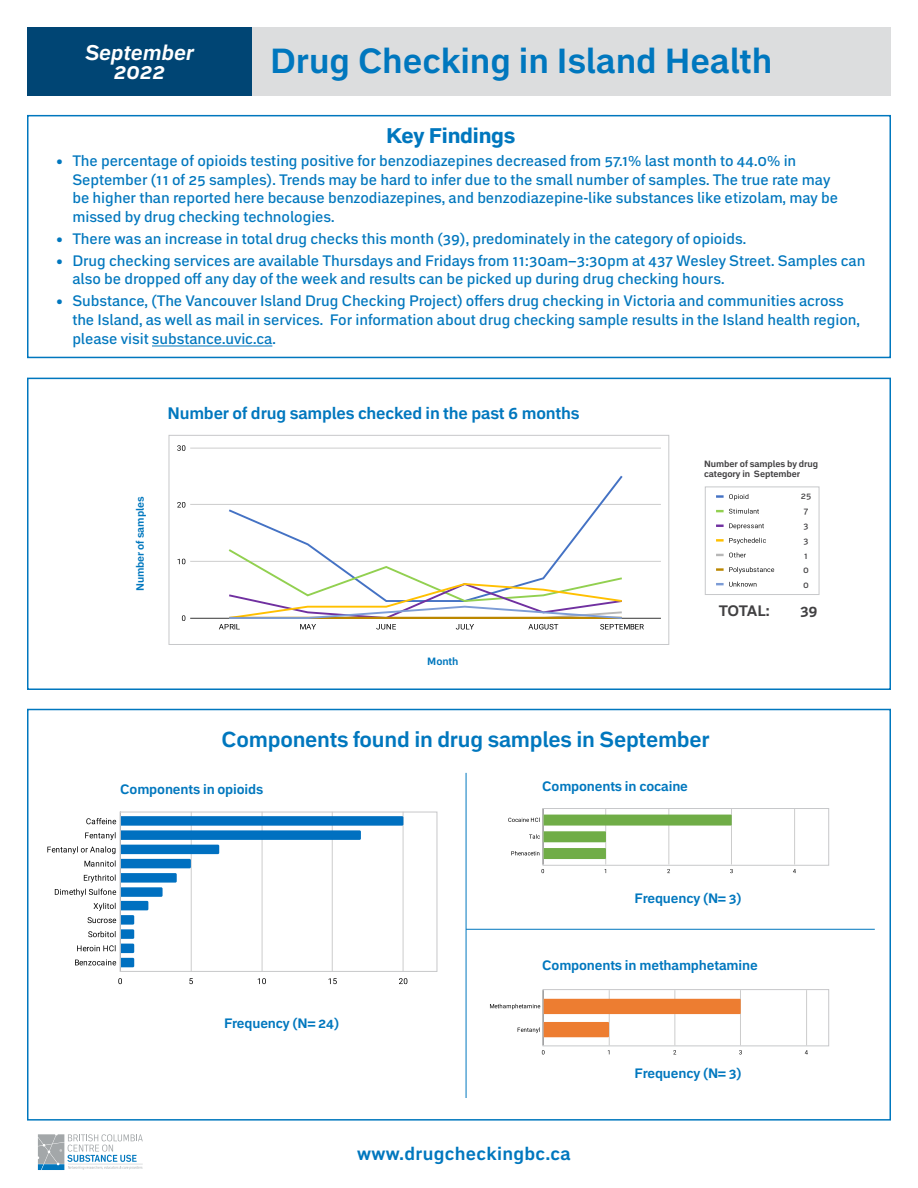
<style>
.page{position:relative;width:918px;height:1188px;background:#fff}
.page>*{position:absolute;margin:0;border:0;box-sizing:border-box;transform-origin:0 0}
.t1{font:700 34.5px "Embarcadero MVB Pro";color:#0077be}
.t2{font:700 21.45px "Embarcadero MVB Pro";letter-spacing:-.01em;color:#0077be}
.t3{font:italic 700 21px/19.5px "Embarcadero MVB Pro";color:#fff;text-align:center}
.t4{font:700 expanded 21px "Embarcadero MVB Pro";letter-spacing:-.01em;color:#0077be}
.t5{font:700 18px "Embarcadero MVB Pro";letter-spacing:.02em;color:#0077be}
.t6{font:700 16.5px "Embarcadero MVB Pro";letter-spacing:-.01em;color:#0077be}
.t7{font:500 15px/18.8px "Embarcadero MVB Pro";letter-spacing:-.005em;color:#0077be}
.t8{font:700 15px "Embarcadero MVB Pro";letter-spacing:-.035em;color:#414042}
.t9{font:700 13.5px "Embarcadero MVB Pro";letter-spacing:-.01em;color:#0077be}
.t10{font:700 10.5px "Embarcadero MVB Pro";letter-spacing:-.01em;color:#0077be}
.t11{font:700 9px/10.5px "Embarcadero MVB Pro";letter-spacing:-.01em;color:#414042}
.t12{font:500 9px/14.9px "Embarcadero MVB Pro";color:#414042}
</style>
<div class="page">
<hr style="left:152px;top:346px;width:120px;height:1px;background:#0077be">
<hr style="left:190px;top:618px;width:471px;height:1px;background:#333">
<hr style="left:190px;top:561px;width:471px;height:1px;background:#ccc">
<hr style="left:190px;top:504px;width:471px;height:1px;background:#ccc">
<hr style="left:190px;top:448px;width:471px;height:1px;background:#ccc">
<svg style="left:229px;top:475px;width:394px;height:72px"></svg>
<svg style="left:227px;top:547px;width:397px;height:71px"></svg>
<svg style="left:182px;top:615px;width:3px;height:6px"></svg>
<svg style="left:178px;top:559px;width:7px;height:5px"></svg>
<svg style="left:177px;top:502px;width:8px;height:6px"></svg>
<svg style="left:177px;top:445px;width:8px;height:6px"></svg>
<svg style="left:219px;top:624px;width:21px;height:5px"></svg>
<svg style="left:300px;top:624px;width:16px;height:5px"></svg>
<svg style="left:376px;top:624px;width:20px;height:5px"></svg>
<svg style="left:456px;top:624px;width:18px;height:5px"></svg>
<svg style="left:528px;top:624px;width:30px;height:5px"></svg>
<svg style="left:600px;top:624px;width:44px;height:5px"></svg>
<div style="left:169px;top:435px;width:500px;height:210px;border:1px solid #c7c8ca"></div>
<svg style="left:716px;top:494px;width:32px;height:6px"></svg>
<svg style="left:716px;top:509px;width:43px;height:5px"></svg>
<svg style="left:716px;top:523px;width:48px;height:7px"></svg>
<svg style="left:716px;top:538px;width:50px;height:6px"></svg>
<svg style="left:716px;top:552px;width:30px;height:5px"></svg>
<svg style="left:716px;top:567px;width:58px;height:6px"></svg>
<svg style="left:716px;top:582px;width:41px;height:5px"></svg>
<div style="left:705px;top:487px;width:114px;height:108px;border:1px solid #c7c8ca"></div>
<hr style="left:191px;top:812px;width:1px;height:160px;background:#ccc">
<hr style="left:262px;top:812px;width:1px;height:160px;background:#ccc">
<hr style="left:332px;top:812px;width:1px;height:160px;background:#ccc">
<hr style="left:403px;top:812px;width:1px;height:160px;background:#ccc">
<svg style="left:47px;top:816px;width:356px;height:151px"></svg>
<svg style="left:118px;top:978px;width:4px;height:6px"></svg>
<svg style="left:189px;top:978px;width:4px;height:6px"></svg>
<svg style="left:258px;top:978px;width:8px;height:6px"></svg>
<svg style="left:328px;top:978px;width:9px;height:6px"></svg>
<svg style="left:399px;top:978px;width:8px;height:6px"></svg>
<div style="left:120px;top:812px;width:317px;height:160px;border:1px solid #c7c8ca"></div>
<hr style="left:605px;top:809px;width:1px;height:56px;background:#ccc">
<hr style="left:669px;top:809px;width:1px;height:56px;background:#ccc">
<hr style="left:731px;top:809px;width:1px;height:56px;background:#ccc">
<hr style="left:794px;top:809px;width:1px;height:56px;background:#ccc">
<svg style="left:511px;top:848px;width:95px;height:11px"></svg>
<svg style="left:508px;top:815px;width:224px;height:27px"></svg>
<hr style="left:609px;top:990px;width:1px;height:55px;background:#ccc">
<hr style="left:675px;top:990px;width:1px;height:55px;background:#ccc">
<hr style="left:740px;top:990px;width:1px;height:55px;background:#ccc">
<hr style="left:806px;top:990px;width:1px;height:55px;background:#ccc">
<svg style="left:518px;top:1022px;width:91px;height:15px"></svg>
<svg style="left:490px;top:999px;width:251px;height:15px"></svg>
<hr style="left:466px;top:773px;width:1px;height:325px;background:#0077be">
<hr style="left:466px;top:929px;width:409px;height:1px;background:#0077be">
<div style="left:543px;top:808px;width:286px;height:57px;border:1px solid #c7c8ca"></div>
<div style="left:543px;top:989px;width:286px;height:57px;border:1px solid #c7c8ca"></div>
<div style="left:233px;top:27px;width:658px;height:69px;background:#dcddde"></div>
<div style="left:27px;top:27px;width:225px;height:69px;background:#004574"></div>
<div style="left:27px;top:115px;width:864px;height:243px;border:2px solid #0077be"></div>
<div style="left:27px;top:378px;width:864px;height:312px;border:2px solid #0077be"></div>
<div style="left:27px;top:709px;width:864px;height:412px;border:2px solid #0077be"></div>
<svg style="left:38px;top:1134px;width:105px;height:36px"></svg>
<h3 class="t3" style="left:85px;top:42px;width:111px">September<br>2022</h3>
<h1 class="t1" style="left:270px;top:36px;width:504px">Drug Checking in Island Health</h1>
<h3 class="t4" style="left:386px;top:121px;width:131px">Key Findings</h3>
<p class="t7" style="left:72px;top:151px;width:767px;text-indent:-16px">• The percentage of opioids testing positive for benzodiazepines decreased from 57.1% last month to 44.0% in September (11 of 25 samples). Trends may be hard to infer due to the small number of samples. The true rate may be higher than reported here because benzodiazepines, and benzodiazepine-like substances like etizolam, may be missed by drug checking technologies.</p>
<p class="t7" style="left:56px;top:229px;width:691px">• There was an increase in total drug checks this month (39), predominately in the category of opioids.</p>
<p class="t7" style="left:72px;top:250px;width:795px;text-indent:-16px">• Drug checking services are available Thursdays and Fridays from 11:30am–3:30pm at 437 Wesley Street. Samples can also be dropped off any day of the week and results can be picked up during drug checking hours.</p>
<p class="t7" style="left:72px;top:291px;width:789px;text-indent:-16px">• Substance, (The Vancouver Island Drug Checking Project) offers drug checking in Victoria and communities across the Island, as well as mail in services. For information about drug checking sample results in the Island health region, please visit substance.uvic.ca.</p>
<p class="t6" style="left:167px;top:401px;width:414px">Number of drug samples checked in the past 6 months</p>
<p class="t10" style="left:133px;top:591px;width:96px;rotate:-90deg">Number of samples</p>
<p class="t10" style="left:427px;top:654px;width:33px">Month</p>
<p class="t11" style="left:704px;top:458px;width:115px">Number of samples by drug category in September</p>
<p class="t12" style="left:801px;top:488px;width:12px">25<br>7<br>3<br>3<br>1<br>0<br>0</p>
<p class="t8" style="left:719px;top:600px;width:53px">TOTAL:</p>
<p class="t8" style="left:800px;top:600px;width:19px">39</p>
<h2 class="t2" style="left:222px;top:724px;width:490px">Components found in drug samples in September</h2>
<p class="t9" style="left:120px;top:780px;width:145px">Components in opioids</p>
<p class="t9" style="left:542px;top:776px;width:147px">Components in cocaine</p>
<p class="t9" style="left:224px;top:1014px;width:117px">Frequency (N= 24)</p>
<p class="t9" style="left:635px;top:888px;width:108px">Frequency (N= 3)</p>
<p class="t9" style="left:542px;top:956px;width:217px">Components in methamphetamine</p>
<p class="t9" style="left:635px;top:1064px;width:108px">Frequency (N= 3)</p>
<p class="t5" style="left:357px;top:1141px;width:215px">www.drugcheckingbc.ca</p>
</div>
